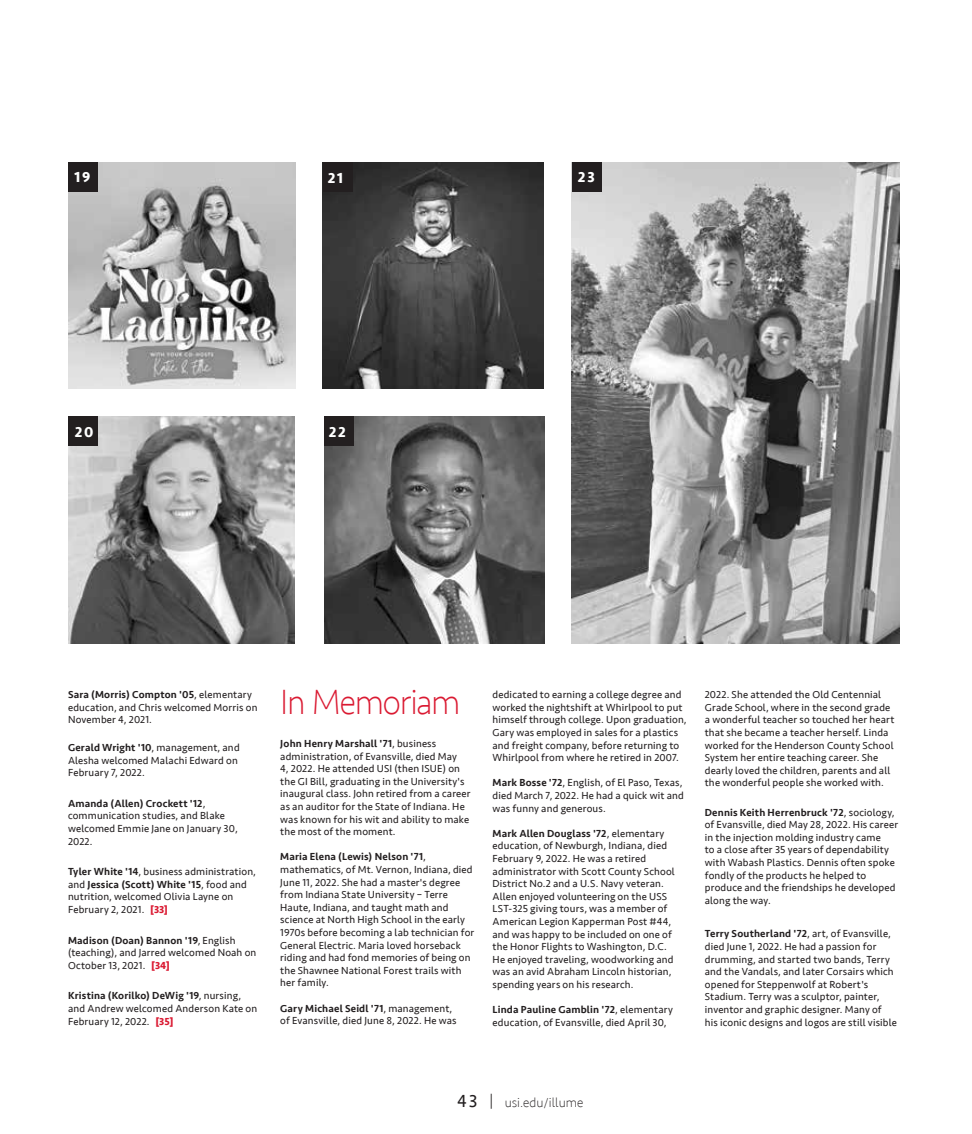
<style>
.page{position:relative;width:972px;height:1134px;background:#fff}
.page>*{position:absolute;margin:0;border:0;box-sizing:border-box;transform-origin:0 0}
.t1{font:200 36px "Seravek";letter-spacing:-.035em;color:#da1a32}
.t2{font:700 15px "Seravek";letter-spacing:.11em;color:#fff}
.t3{font:200 13.5px "Seravek";color:#231f20}
.t4{font:10.5px/12.6px "Seravek";letter-spacing:.015em;color:#231f20}
.s1{font-weight:500}
.s2{font-weight:700;color:#da1a32}
.s3{font-weight:400;font-size:18px}
.s4{font-weight:300;font-size:15px}
</style>
<div class="page">
<img style="left:572px;top:162px;width:327px;height:482px">
<img style="left:324px;top:417px;width:220px;height:227px">
<div style="left:572px;top:162px;width:29px;height:30px;background:#231f20"></div>
<img style="left:68px;top:162px;width:227px;height:227px">
<div style="left:69px;top:162px;width:29px;height:30px;background:#231f20"></div>
<img style="left:323px;top:162px;width:220px;height:227px">
<img style="left:68px;top:417px;width:227px;height:227px">
<div style="left:68px;top:417px;width:30px;height:29px;background:#231f20"></div>
<div style="left:323px;top:162px;width:30px;height:30px;background:#231f20"></div>
<div style="left:324px;top:416px;width:30px;height:30px;background:#231f20"></div>
<h2 class="t2" style="left:75px;top:165px;width:17px">19</h2>
<h2 class="t2" style="left:75px;top:420px;width:20px">20</h2>
<h2 class="t2" style="left:328px;top:166px;width:17px">21</h2>
<h2 class="t2" style="left:329px;top:420px;width:18px">22</h2>
<h2 class="t2" style="left:578px;top:165px;width:18px">23</h2>
<p class="t4" style="left:68px;top:688px;width:191px"><span class="s1">Sara (Morris) Compton '05</span>, elementary education, and Chris welcomed Morris on<br>November 4, 2021.</p>
<p class="t4" style="left:68px;top:741px;width:173px"><span class="s1">Gerald Wright '10</span>, management, and<br>Alesha welcomed Malachi Edward on<br>February 7, 2022.</p>
<p class="t4" style="left:68px;top:797px;width:171px"><span class="s1">Amanda (Allen) Crockett '12</span>, communication studies, and Blake welcomed Emmie Jane on January 30,<br>2022.</p>
<p class="t4" style="left:68px;top:865px;width:190px"><span class="s1">Tyler White '14</span>, business administration, and <span class="s1">Jessica (Scott) White '15</span>, food and nutrition, welcomed Olivia Layne on February 2, 2021. <span class="s2">[33]</span></p>
<p class="t4" style="left:68px;top:934px;width:190px"><span class="s1">Madison (Doan) Bannon '19</span>, English (teaching), and Jarred welcomed Noah on<br>October 13, 2021. <span class="s2">[34]</span></p>
<p class="t4" style="left:68px;top:990px;width:191px"><span class="s1">Kristina (Korilko) DeWig '19</span>, nursing, and Andrew welcomed Anderson Kate on<br>February 12, 2022. <span class="s2">[35]</span></p>
<h1 class="t1" style="left:280px;top:681px;width:182px">In Memoriam</h1>
<p class="t4" style="left:280px;top:737px;width:192px"><span class="s1">John Henry Marshall '71</span>, business administration, of Evansville, died May<br>4, 2022. He attended USI (then ISUE) on the GI Bill, graduating in the University's inaugural class. John retired from a career as an auditor for the State of Indiana. He was known for his wit and ability to make the most of the moment.</p>
<p class="t4" style="left:280px;top:851px;width:196px"><span class="s1">Maria Elena (Lewis) Nelson '71</span>, mathematics, of Mt. Vernon, Indiana, died June 11, 2022. She had a master's degree from Indiana State University – Terre Haute, Indiana, and taught math and science at North High School in the early 1970s before becoming a lab technician for General Electric. Maria loved horseback riding and had fond memories of being on the Shawnee National Forest trails with her family.</p>
<p class="t4" style="left:280px;top:1002px;width:178px"><span class="s1">Gary Michael Seidl '71</span>, management, of Evansville, died June 8, 2022. He was</p>
<p class="t4" style="left:493px;top:688px;width:196px">dedicated to earning a college degree and worked the nightshift at Whirlpool to put himself through college. Upon graduation, Gary was employed in sales for a plastics and freight company, before returning to Whirlpool from where he retired in 2007.</p>
<p class="t4" style="left:493px;top:777px;width:193px"><span class="s1">Mark Bosse '72</span>, English, of El Paso, Texas, died March 7, 2022. He had a quick wit and was funny and generous.</p>
<p class="t4" style="left:493px;top:827px;width:184px"><span class="s1">Mark Allen Douglass '72</span>, elementary education, of Newburgh, Indiana, died February 9, 2022. He was a retired administrator with Scott County School District No.2 and a U.S. Navy veteran.<br>Allen enjoyed volunteering on the USS LST-325 giving tours, was a member of American Legion Kapperman Post #44, and was happy to be included on one of the Honor Flights to Washington, D.C.<br>He enjoyed traveling, woodworking and was an avid Abraham Lincoln historian, spending years on his research.</p>
<p class="t4" style="left:493px;top:1003px;width:182px"><span class="s1">Linda Pauline Gamblin '72</span>, elementary education, of Evansville, died April 30,</p>
<p class="t4" style="left:705px;top:688px;width:191px">2022. She attended the Old Centennial Grade School, where in the second grade a wonderful teacher so touched her heart that she became a teacher herself. Linda worked for the Henderson County School System her entire teaching career. She dearly loved the children, parents and all the wonderful people she worked with.</p>
<p class="t4" style="left:705px;top:806px;width:195px"><span class="s1">Dennis Keith Herrenbruck '72</span>, sociology, of Evansville, died May 28, 2022. His career in the injection molding industry came<br>to a close after 35 years of dependability with Wabash Plastics. Dennis often spoke fondly of the products he helped to produce and the friendships he developed along the way.</p>
<p class="t4" style="left:705px;top:927px;width:194px"><span class="s1">Terry Southerland '72</span>, art, of Evansville, died June 1, 2022. He had a passion for drumming, and started two bands, Terry and the Vandals, and later Corsairs which opened for Steppenwolf at Robert's Stadium. Terry was a sculptor, painter, inventor and graphic designer. Many of his iconic designs and logos are still visible</p>
<p class="t3" style="left:457px;top:1094px;width:128px"><span class="s3">43</span> <span class="s4">|</span> usi.edu/illume</p>
</div>
